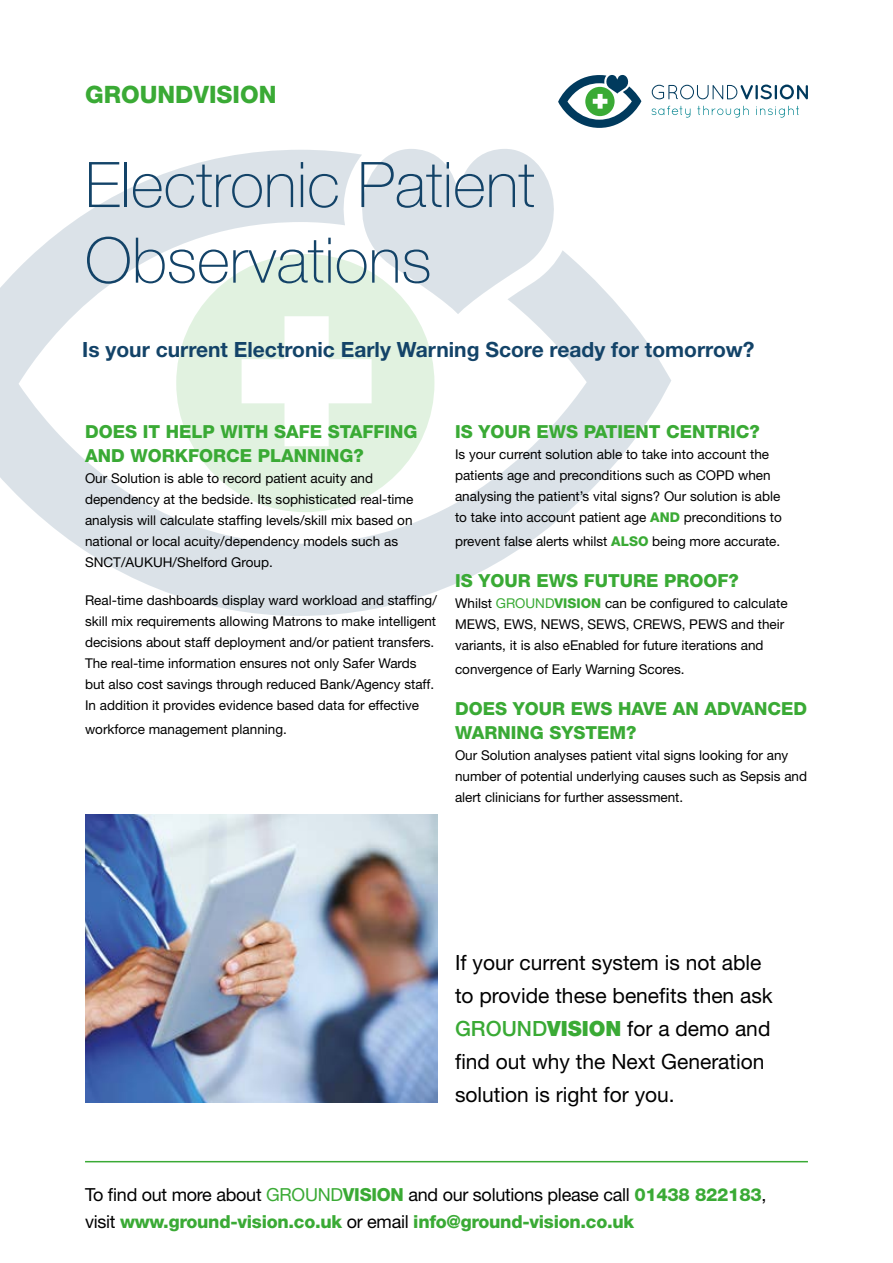
<style>
.page{position:relative;width:893px;height:1263px;background:#fff}
.page>*{position:absolute;margin:0;border:0;box-sizing:border-box;transform-origin:0 0}
.t1{font:100 63px/75.6px "Helvetica Neue";color:#134368}
.t2{font:800 24px "Helvetica Neue";color:#3aaa35}
.t3{font:21px/33px "Helvetica Neue";color:#000}
.t4{font:700 21px "Helvetica Neue";color:#134368}
.t5{font:800 18px/24px "Helvetica Neue";color:#3aaa35}
.t6{font:13.5px/21px "Helvetica Neue";color:#000}
.s1{font-weight:800;color:#3aaa35}
.s2{color:#3aaa35}
.s3{font-weight:500;color:#3aaa35}
.s4{font-weight:900;color:#3aaa35}
.s5{font-weight:400;color:#000}
.s6{font-weight:400}
</style>
<div class="page">
<svg style="left:0;top:149px;width:671px;height:467px"></svg>
<svg style="left:558px;top:75px;width:83px;height:53px"></svg>
<svg style="left:651px;top:106px;width:39px;height:12px"></svg>
<svg style="left:697px;top:106px;width:52px;height:12px"></svg>
<svg style="left:756px;top:106px;width:43px;height:12px"></svg>
<svg style="left:652px;top:85px;width:101px;height:14px"></svg>
<hr style="left:755px;top:85px;width:3px;height:14px;background:#003a5d">
<svg style="left:760px;top:85px;width:48px;height:14px"></svg>
<hr style="left:85px;top:1161px;width:723px;height:1px;background:#3aaa35">
<img style="left:85px;top:814px;width:353px;height:288px">
<h2 class="t2" style="left:85px;top:81px;width:193px">GROUNDVISION</h2>
<h1 class="t1" style="left:85px;top:147px;width:451px">Electronic Patient<br>Observations</h1>
<h3 class="t4" style="left:82px;top:336px;width:674px">Is your current Electronic Early Warning Score ready for tomorrow?</h3>
<h3 class="t5" style="left:85px;top:420px;width:334px">DOES IT HELP WITH SAFE STAFFING<br>AND WORKFORCE PLANNING?</h3>
<p class="t6" style="left:85px;top:468px;width:330px">Our Solution is able to record patient acuity and dependency at the bedside. Its sophisticated real-time analysis will calculate staffing levels/skill mix based on national or local acuity/dependency models such as SNCT/AUKUH/Shelford Group.</p>
<p class="t6" style="left:85px;top:590px;width:353px">Real-time dashboards display ward workload and staffing/ skill mix requirements allowing Matrons to make intelligent decisions about staff deployment and/or patient transfers.<br>The real-time information ensures not only Safer Wards but also cost savings through reduced Bank/Agency staff.<br>In addition it provides evidence based data for effective</p>
<p class="t6" style="left:85px;top:719px;width:203px">workforce management planning.</p>
<h3 class="t5" style="left:455px;top:420px;width:306px">IS YOUR EWS PATIENT CENTRIC?</h3>
<p class="t6" style="left:455px;top:444px;width:328px">Is your current solution able to take into account the patients age and preconditions such as COPD when analysing the patient’s vital signs? Our solution is able to take into account patient age <span class="s1">AND</span> preconditions to</p>
<p class="t6" style="left:455px;top:531px;width:327px">prevent false alerts whilst <span class="s1">ALSO</span> being more accurate.</p>
<h3 class="t5" style="left:455px;top:569px;width:285px">IS YOUR EWS FUTURE PROOF?</h3>
<p class="t6" style="left:455px;top:593px;width:334px">Whilst <span class="s2">GROUND</span><span class="s1">VISION</span> can be configured to calculate<br>MEWS, EWS, NEWS, SEWS, CREWS, PEWS and their variants, it is also eEnabled for future iterations and</p>
<p class="t6" style="left:455px;top:659px;width:231px">convergence of Early Warning Scores.</p>
<h3 class="t5" style="left:455px;top:697px;width:354px">DOES YOUR EWS HAVE AN ADVANCED<br>WARNING SYSTEM?</h3>
<p class="t6" style="left:455px;top:745px;width:354px">Our Solution analyses patient vital signs looking for any number of potential underlying causes such as Sepsis and alert clinicians for further assessment.</p>
<h3 class="t3" style="left:455px;top:946px;width:319px">If your current system is not able to provide these benefits then ask<br><span class="s3">GROUND</span><span class="s4">VISION</span> for a demo and find out why the Next Generation solution is right for you.</h3>
<h3 class="t5" style="left:85px;top:1181px;width:683px;line-height:27px"><span class="s5">To find out more about</span> <span class="s6">GROUND</span>VISION <span class="s5">and our solutions please call</span> 01438 822183<span class="s5">, visit</span> www.ground-vision.co.uk <span class="s5">or email</span> info@ground-vision.co.uk</h3>
</div>
